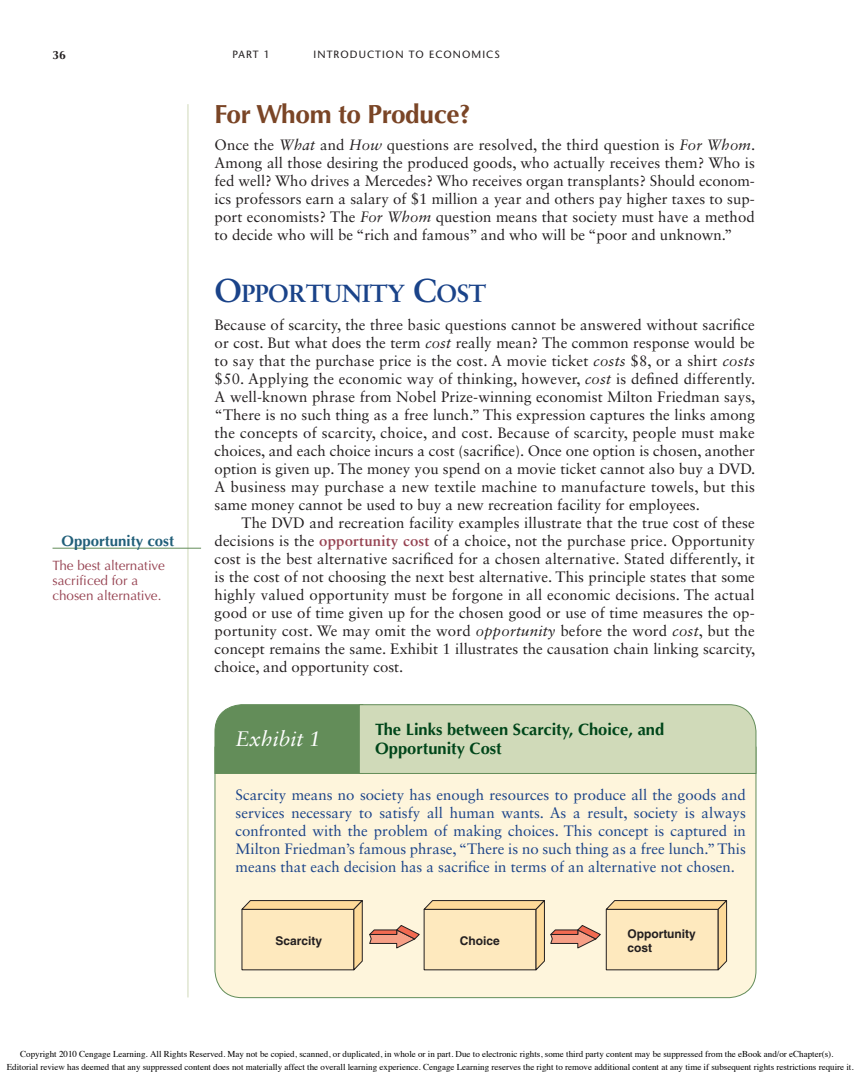
<style>
.page{position:relative;width:859px;height:1075px;background:#fff}
.page>*{position:absolute;margin:0;border:0;box-sizing:border-box;transform-origin:0 0}
.t1{font:700 26.25px "Optima LT Std";letter-spacing:-.015em;color:#7a4526}
.t2{font:700 24.75px "Sabon LT Std";letter-spacing:-.02em;color:#1a4389}
.t3{font:italic 21px "Sabon LT Std";color:#fff}
.t4{font:700 16.5px/19.5px "Optima LT Std";color:#00461a}
.t5{font:15px/18px "Sabon LT Std";color:#231f20;text-align:justify}
.t6{font:15px/18px "Sabon LT Std";color:#1a4389;text-align:justify}
.t7{font:700 15px "Optima LT Std";color:#215f79}
.t8{font:13.5px/15px "Optima LT Std";color:#964251}
.t9{font:700 12px/14.4px "Helvetica LT Std";color:#231f20}
.t10{font:700 12px "Optima LT Std";color:#231f20}
.t11{font:500 10.5px "Stone Sans Std";letter-spacing:.1em;color:#231f20}
.t12{font:9px/13.8px "Times";color:#000}
.s1{font-style:italic}
.s2{font-size:33px}
.s3{font-weight:700;color:#964251}
</style>
<div class="page">
<hr style="left:188px;top:104px;width:1px;height:893px;background:#d0dab9">
<hr style="left:52px;top:548px;width:149px;height:1px;background:#638d59">
<div style="left:214px;top:774px;width:542px;height:224px;background:#fef5dc"></div>
<svg style="left:214px;top:704px;width:542px;height:70px;background:#b1c49e"></svg>
<svg style="left:241px;top:898px;width:487px;height:73px;background:#f0dbb5"></svg>
<p class="t10" style="left:52px;top:48px;width:15px">36</p>
<p class="t11" style="left:232px;top:48px;width:39px">PART 1</p>
<p class="t11" style="left:313px;top:48px;width:188px">INTRODUCTION TO ECONOMICS</p>
<p class="t7" style="left:61px;top:532px;width:114px">Opportunity cost</p>
<p class="t8" style="left:52px;top:558px;width:114px">The best alternative sacrificed for a chosen alternative.</p>
<h1 class="t1" style="left:214px;top:99px;width:258px">For Whom to Produce?</h1>
<p class="t5" style="left:214px;top:136px;width:542px">Once the <span class="s1">What</span> and <span class="s1">How</span> questions are resolved, the third question is <span class="s1">For Whom</span>.<br>Among all those desiring the produced goods, who actually receives them? Who is fed well? Who drives a Mercedes? Who receives organ transplants? Should econom&shy;ics professors earn a salary of $1 million a year and others pay higher taxes to sup&shy;port economists? The <span class="s1">For Whom</span> question means that society must have a method to decide who will be “rich and famous” and who will be “poor and unknown.”</p>
<h2 class="t2" style="left:214px;top:278px;width:273px"><span class="s2">O</span>PPORTUNITY <span class="s2">C</span>OST</h2>
<p class="t5" style="left:214px;top:315px;width:542px">Because of scarcity, the three basic questions cannot be answered without sacrifice or cost. But what does the term <span class="s1">cost</span> really mean? The common response would be to say that the purchase price is the cost. A movie ticket <span class="s1">costs</span> $8, or a shirt <span class="s1">costs </span>$50. Applying the economic way of thinking, however, <span class="s1">cost</span> is defined differently.<br>A well-known phrase from Nobel Prize-winning economist Milton Friedman says, “There is no such thing as a free lunch.” This expression captures the links among the concepts of scarcity, choice, and cost. Because of scarcity, people must make choices, and each choice incurs a cost (sacrifice). Once one option is chosen, another option is given up. The money you spend on a movie ticket cannot also buy a DVD.<br>A business may purchase a new textile machine to manufacture towels, but this same money cannot be used to buy a new recreation facility for employees.</p>
<p class="t5" style="left:215px;top:513px;width:542px;text-indent:27px">The DVD and recreation facility examples illustrate that the true cost of these decisions is the <span class="s3">opportunity cost</span> of a choice, not the purchase price. Opportunity cost is the best alternative sacrificed for a chosen alternative. Stated differently, it is the cost of not choosing the next best alternative. This principle states that some highly valued opportunity must be forgone in all economic decisions. The actual good or use of time given up for the chosen good or use of time measures the op&shy;portunity cost. We may omit the word <span class="s1">opportunity</span> before the word <span class="s1">cost</span>, but the concept remains the same. Exhibit 1 illustrates the causation chain linking scarcity, choice, and opportunity cost.</p>
<h3 class="t3" style="left:236px;top:727px;width:87px">Exhibit 1</h3>
<p class="t4" style="left:375px;top:719px;width:290px">The Links between Scarcity, Choice, and<br>Opportunity Cost</p>
<p class="t6" style="left:236px;top:785px;width:512px">Scarcity means no society has enough resources to produce all the goods and services necessary to satisfy all human wants. As a result, society is always confronted with the problem of making choices. This concept is captured in Milton Friedman’s famous phrase, “There is no such thing as a free lunch.” This means that each decision has a sacrifice in terms of an alternative not chosen.</p>
<p class="t9" style="left:275px;top:933px;width:48px">Scarcity</p>
<p class="t9" style="left:460px;top:933px;width:42px">Choice</p>
<p class="t9" style="left:627px;top:926px;width:70px">Opportunity cost</p>
<p class="t12" style="left:7px;top:1047px;width:848px;text-indent:14px">Copyright 2010 Cengage Learning. All Rights Reserved. May not be copied, scanned, or duplicated, in whole or in part. Due to electronic rights, some third party content may be suppressed from the eBook and/or eChapter(s).<br>Editorial review has deemed that any suppressed content does not materially affect the overall learning experience. Cengage Learning reserves the right to remove additional content at any time if subsequent rights restrictions require it.</p>
</div>
